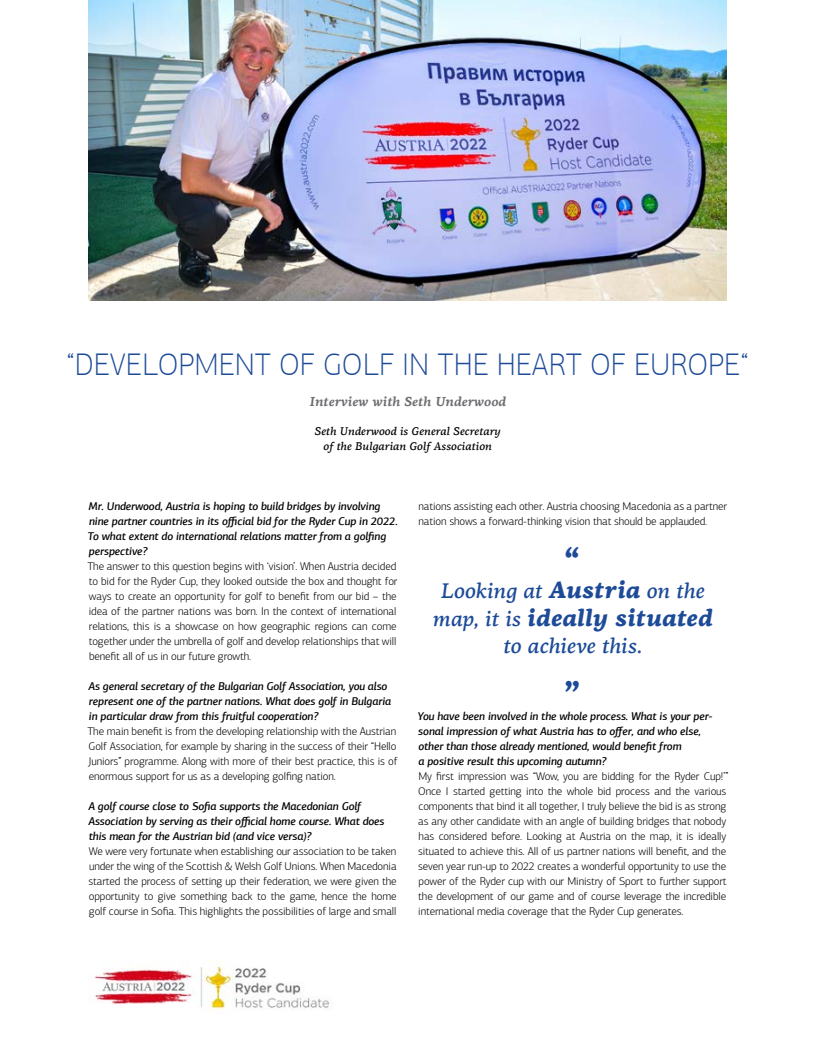
<style>
.page{position:relative;width:815px;height:1063px;background:#fff}
.page>*{position:absolute;margin:0;border:0;box-sizing:border-box;transform-origin:0 0}
.t1{font:500 41.25px "PF Agora Serif Pro";color:#1d4b98}
.t2{font:100 31.25px "PF Agora Sans Pro";color:#1d4b98}
.t3{font:italic 900 23.75px "PF Agora Serif Pro";letter-spacing:-.005em;color:#1d4b98}
.t4{font:italic 500 21.25px "PF Agora Serif Pro";letter-spacing:-.005em;color:#1d4b98}
.t5{font:italic 700 13.12px "PF Agora Serif Pro";color:#6d6e71}
.t6{font:300 11.25px/15px "PF Agora Sans Pro";letter-spacing:-.01em;color:#000}
.t7{font:italic 500 11.25px/15px "PF Agora Serif Pro";color:#000;text-align:center}
.s1{font-weight:500;font-style:italic}
.s2{font-weight:900;font-size:23.75px}
.s3{font-weight:500;font-size:21.25px}
</style>
<div class="page">
<img style="left:95px;top:961px;width:234px;height:49px">
<img style="left:89px;top:0;width:637px;height:300px">
<p class="t2" style="left:66px;top:346px;width:684px">“DEVELOPMENT OF GOLF IN THE HEART OF EUROPE“</p>
<p class="t5" style="left:309px;top:394px;width:198px">Interview with Seth Underwood</p>
<p class="t7" style="left:314px;top:424px;width:188px">Seth Underwood is General Secretary of the Bulgarian Golf Association</p>
<p class="t6" style="left:87px;top:499px;width:312px"><span class="s1">Mr. Underwood, Austria is hoping to build bridges by involving nine partner countries in its official bid for the Ryder Cup in 2022.<br>To what extent do international relations matter from a golfing perspective?<br></span>The answer to this question begins with ‘vision’. When Austria decided to bid for the Ryder Cup, they looked outside the box and thought for ways to create an opportunity for golf to benefit from our bid – the idea of the partner nations was born. In the context of international relations, this is a showcase on how geographic regions can come together under the umbrella of golf and develop relationships that will benefit all of us in our future growth.</p>
<p class="t6" style="left:87px;top:679px;width:312px"><span class="s1">As general secretary of the Bulgarian Golf Association, you also represent one of the partner nations. What does golf in Bulgaria in particular draw from this fruitful cooperation?<br></span>The main benefit is from the developing relationship with the Austrian Golf Association, for example by sharing in the success of their “Hello Juniors” programme. Along with more of their best practice, this is of enormous support for us as a developing golfing nation.</p>
<p class="t6" style="left:88px;top:799px;width:310px"><span class="s1">A golf course close to Sofia supports the Macedonian Golf Association by serving as their official home course. What does this mean for the Austrian bid (and vice versa)?<br></span>We were very fortunate when establishing our association to be taken under the wing of the Scottish &amp; Welsh Golf Unions. When Macedonia started the process of setting up their federation, we were given the opportunity to give something back to the game, hence the home golf course in Sofia. This highlights the possibilities of large and small</p>
<p class="t6" style="left:419px;top:499px;width:310px">nations assisting each other. Austria choosing Macedonia as a partner nation shows a forward-thinking vision that should be applauded.</p>
<p class="t1" style="left:563px;top:538px;width:20px">“</p>
<p class="t4" style="left:440px;top:578px;width:266px">Looking at <span class="s2">Austria</span> on the</p>
<p class="t3" style="left:432px;top:602px;width:282px"><span class="s3">map, it is</span> ideally situated</p>
<p class="t4" style="left:503px;top:633px;width:141px">to achieve this.</p>
<p class="t1" style="left:563px;top:647px;width:19px">„</p>
<p class="t6" style="left:417px;top:709px;width:313px"><span class="s1">You have been involved in the whole process. What is your per&shy;sonal impression of what Austria has to offer, and who else,<br>other than those already mentioned, would benefit from<br>a positive result this upcoming autumn?<br></span>My first impression was “Wow, you are bidding for the Ryder Cup!’” Once I started getting into the whole bid process and the various components that bind it all together, I truly believe the bid is as strong as any other candidate with an angle of building bridges that nobody has considered before. Looking at Austria on the map, it is ideally situated to achieve this. All of us partner nations will benefit, and the seven year run-up to 2022 creates a wonderful opportunity to use the power of the Ryder cup with our Ministry of Sport to further support the development of our game and of course leverage the incredible international media coverage that the Ryder Cup generates.</p>
</div>
